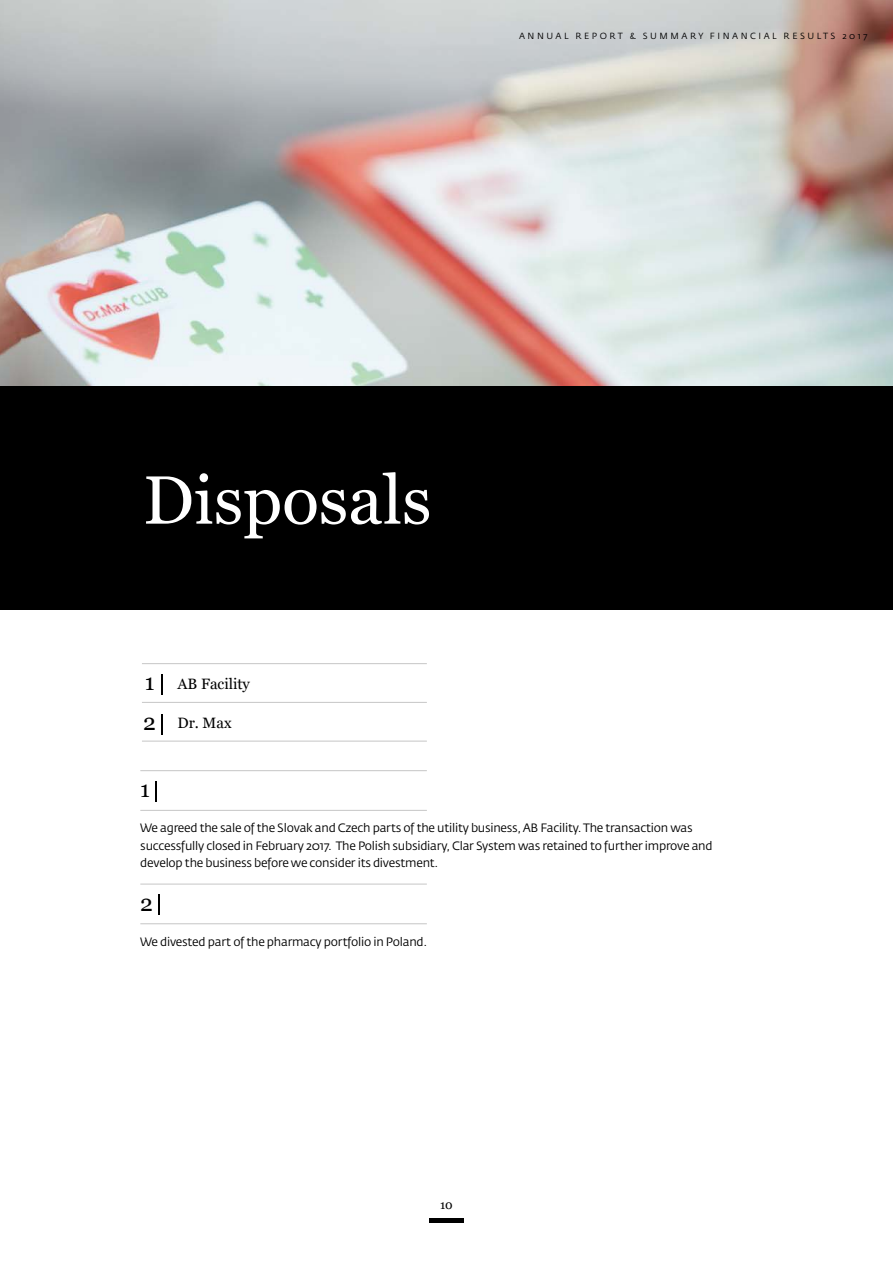
<style>
.page{position:relative;width:893px;height:1263px;background:#fff}
.page>*{position:absolute;margin:0;border:0;box-sizing:border-box;transform-origin:0 0}
.t1{font:68.1px "Georgia";color:#fff}
.t2{font:22.8px/39.8px "Georgia";color:#000}
.t3{font:15px "Georgia";color:#000}
.t4{font:12.3px "Georgia";color:#000}
.t5{font:12px/17.1px "Fedra Sans Pro";letter-spacing:-.02em;color:#000}
.t6{font:8.85px "Fedra Sans Pro";letter-spacing:.29em;color:#000}
</style>
<div class="page">
<hr style="left:429px;top:1218px;width:34px;height:4px;background:#000">
<img style="left:1px;top:0;width:892px;height:386px">
<img style="left:0;top:0;width:1px;height:386px">
<div style="left:0;top:386px;width:893px;height:223px;background:#000"></div>
<hr style="left:140px;top:770px;width:287px;height:1px;background:#c6c6c6">
<svg style="left:156px;top:781px;width:1px;height:20px"></svg>
<hr style="left:140px;top:810px;width:287px;height:1px;background:#c6c6c6">
<hr style="left:140px;top:884px;width:287px;height:1px;background:#c6c6c6">
<svg style="left:159px;top:894px;width:1px;height:21px"></svg>
<hr style="left:140px;top:923px;width:287px;height:1px;background:#c6c6c6">
<hr style="left:142px;top:702px;width:285px;height:1px;background:#c6c6c6">
<hr style="left:142px;top:741px;width:285px;height:1px;background:#c6c6c6">
<hr style="left:142px;top:663px;width:285px;height:1px;background:#c6c6c6">
<hr style="left:161px;top:674px;width:2px;height:21px;background:#000">
<hr style="left:161px;top:714px;width:2px;height:21px;background:#000">
<p class="t6" style="left:519px;top:30px;width:350px">ANNUAL REPORT &amp; SUMMARY FINANCIAL RESULTS 2017</p>
<h1 class="t1" style="left:143px;top:450px;width:290px">Disposals</h1>
<h2 class="t2" style="left:143px;top:661px;width:14px">1<br>2</h2>
<p class="t3" style="left:178px;top:673px;width:74px">AB Facility</p>
<p class="t3" style="left:178px;top:712px;width:56px">Dr. Max</p>
<h2 class="t2" style="left:140px;top:769px;width:11px">1</h2>
<p class="t5" style="left:140px;top:820px;width:574px">We agreed the sale of the Slovak and Czech parts of the utility business, AB Facility. The transaction was successfully closed in February 2017. The Polish subsidiary, Clar System was retained to further improve and develop the business before we consider its divestment.</p>
<h2 class="t2" style="left:140px;top:882px;width:14px">2</h2>
<p class="t5" style="left:140px;top:933px;width:288px">We divested part of the pharmacy portfolio in Poland.</p>
<p class="t4" style="left:440px;top:1196px;width:14px">10</p>
</div>
